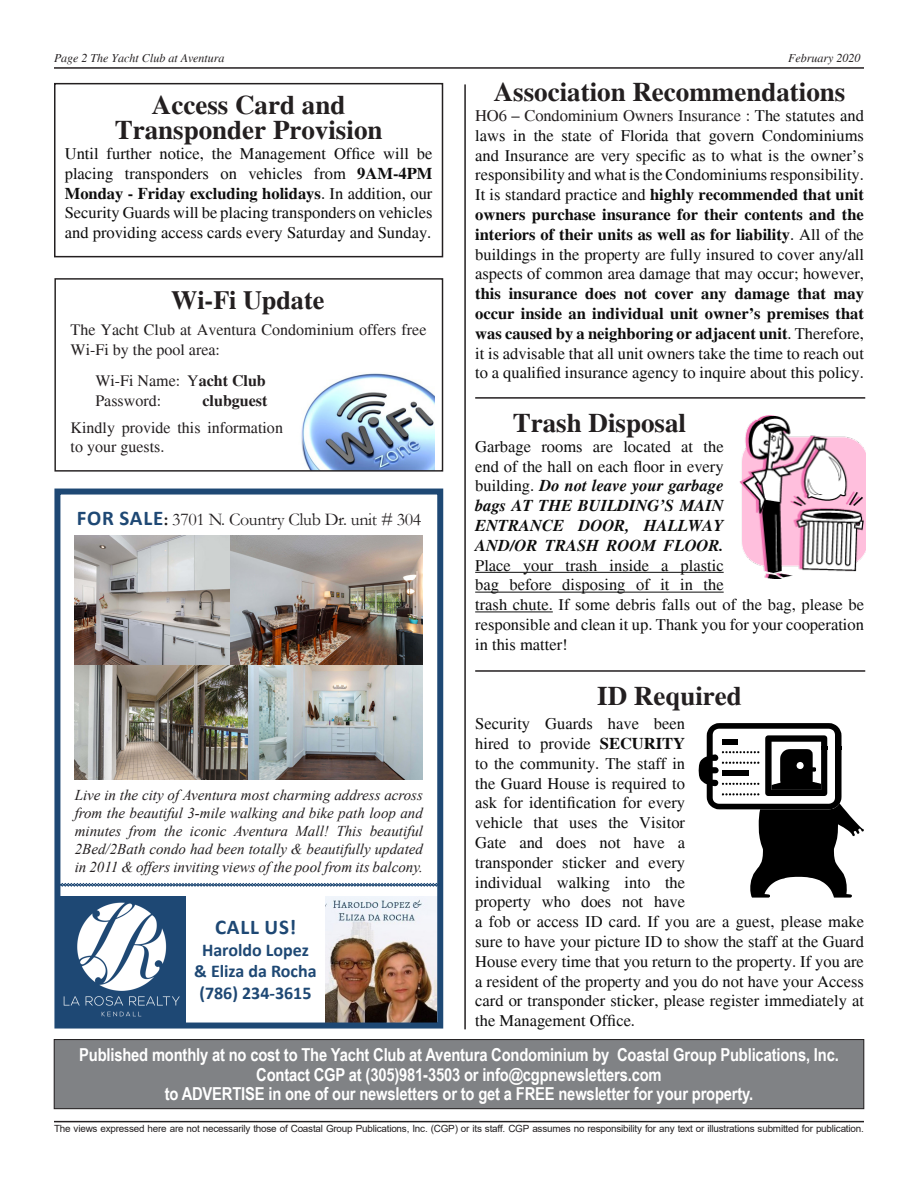
<style>
.page{position:relative;width:918px;height:1188px;background:#fff}
.page>*{position:absolute;margin:0;border:0;box-sizing:border-box;transform-origin:0 0}
.t1{font:700 27px "Times";color:#231f20}
.Body_Text{font:700 26.4px "Times";color:#231f20}
.t2{font:700 21px "Calibri";letter-spacing:.04em;color:#1e4874}
.t3{font:700 18px/21.6px "Calibri";color:#1e4874;text-align:center}
.t4{font:18px "Garamond";letter-spacing:-.02em;color:#231f20}
.t5{font:700 17.85px "Arial Narrow";letter-spacing:-.01em;color:#fff}
.t6{font:16.5px/19.8px "Times";color:#0d0d0d}
.t7{font:16.2px/19.4px "Times";color:#231f20}
.t8{font:700 16.2px "Times";color:#231f20}
.t9{font:italic 15px/18px "Times New Roman";color:#231f20;text-align:justify}
.t10{font:italic 12px "Times";color:#231f20}
.t11{font:9.9px "Arial";letter-spacing:-.02em;color:#231f20}
.s1{font-weight:700}
.s2{font-family:"Calibri";font-weight:700;font-size:21px;color:#1e4874}
.s3{color:#231f20}
.s4{font-weight:700;font-style:italic}
</style>
<div class="page">
<hr style="left:54px;top:67px;width:810px;height:2px;background:#231f20">
<hr style="left:54px;top:1121px;width:810px;height:1px;background:#231f20">
<svg style="left:699px;top:723px;width:165px;height:175px"></svg>
<hr style="left:475px;top:670px;width:390px;height:2px;background:#231f20">
<hr style="left:464px;top:84px;width:2px;height:945px;background:#231f20">
<hr style="left:475px;top:572px;width:249px;height:1px;background:#0d0d0d">
<hr style="left:475px;top:592px;width:249px;height:1px;background:#0d0d0d">
<hr style="left:475px;top:612px;width:78px;height:1px;background:#0d0d0d">
<img style="left:739px;top:415px;width:126px;height:163px">
<hr style="left:475px;top:397px;width:390px;height:2px;background:#231f20">
<div style="left:54px;top:1040px;width:810px;height:69px;background:#808285"></div>
<div style="left:54px;top:1039px;width:810px;height:70px;border:1px solid #231f20"></div>
<img style="left:301px;top:373px;width:134px;height:97px">
<div style="left:54px;top:278px;width:389px;height:194px;border:1px solid #231f20"></div>
<img style="left:326px;top:896px;width:110px;height:126px">
<img style="left:61px;top:896px;width:124px;height:126px">
<img style="left:75px;top:665px;width:348px;height:115px">
<img style="left:75px;top:535px;width:348px;height:130px">
<svg style="left:61px;top:883px;width:375px;height:4px"></svg>
<div style="left:54px;top:489px;width:389px;height:540px;border:6px solid #1e4874"></div>
<div style="left:54px;top:83px;width:389px;height:174px;border:2px solid #231f20"></div>
<p class="t10" style="left:54px;top:52px;width:172px">Page 2 The Yacht Club at Aventura</p>
<p class="t10" style="left:788px;top:52px;width:74px">February 2020</p>
<p class="t1" style="left:152px;top:89px;width:195px">Access Card and</p>
<p class="t1" style="left:115px;top:114px;width:269px">Transponder Provision</p>
<p class="t6" style="left:65px;top:144px;width:369px;text-align:justify">Until further notice, the Management Office will be placing transponders on vehicles from <span class="s1">9AM-4PM Monday - Friday excluding holidays</span>. In addition, our Security Guards will be placing transponders on vehicles and providing access cards every Saturday and Sunday.</p>
<p class="Body_Text" style="left:171px;top:285px;width:155px">Wi-Fi Update</p>
<p class="t7" style="left:71px;top:320px;width:357px">The Yacht Club at Aventura Condominium offers free<br>Wi-Fi by the pool area:</p>
<p class="t7" style="left:95px;top:372px;width:172px">Wi-Fi Name: Y<span class="s1">acht Club<br></span>Password:</p>
<p class="t8" style="left:203px;top:391px;width:66px">clubguest</p>
<p class="t7" style="left:71px;top:418px;width:214px">Kindly provide this information to your guests.</p>
<p class="t4" style="left:77px;top:507px;width:346px"><span class="s2">FOR SALE</span><span class="s1">:</span> 3701 N. Country Club Dr. unit # 304</p>
<p class="t9" style="left:75px;top:786px;width:350px">Live in the city of Aventura most charming address across from the beautiful 3-mile walking and bike path loop and minutes from the iconic Aventura Mall! This beautiful 2Bed/2Bath condo had been totally &amp; beautifully updated in 2011 &amp; offers inviting views of the pool from its balcony.</p>
<p class="t2" style="left:215px;top:912px;width:83px">CALL US!</p>
<p class="t3" style="left:194px;top:939px;width:124px">Haroldo Lopez &amp; Eliza da Rocha (786) 234-3615</p>
<p class="t1" style="left:494px;top:76px;width:353px">Association Recommendations</p>
<p class="t6" style="left:475px;top:106px;width:390px;text-align:justify"><span class="s3">HO6 – Condominium Owners Insurance :</span> The statutes and laws in the state of Florida that govern Condominiums and Insurance are very specific as to what is the owner’s responsibility and what is the Condominiums responsibility.<br>It is standard practice and <span class="s1">highly recommended that unit owners purchase insurance for their contents and the interiors of their units as well as for liability</span>. All of the buildings in the property are fully insured to cover any/all aspects of common area damage that may occur; however, <span class="s1">this insurance does not cover any damage that may occur inside an individual unit owner’s premises that was caused by a neighboring or adjacent unit</span>. Therefore, it is advisable that all unit owners take the time to reach out to a qualified insurance agency to inquire about this policy.</p>
<p class="t1" style="left:513px;top:407px;width:175px">Trash Disposal</p>
<p class="t6" style="left:475px;top:437px;width:390px">Garbage rooms are located at the<br>end of the hall on each floor in every<br>building. <span class="s4">Do not leave your garbage<br>bags AT THE BUILDING’S MAIN<br>ENTRANCE DOOR, HALLWAY<br>AND/OR TRASH ROOM FLOOR.<br></span>Place your trash inside a plastic<br>bag before disposing of it in the<br>trash chute. If some debris falls out of the bag, please be responsible and clean it up. Thank you for your cooperation in this matter!</p>
<p class="t1" style="left:597px;top:680px;width:146px">ID Required</p>
<p class="t6" style="left:475px;top:714px;width:390px">Security Guards have been<br>hired to provide <span class="s1">SECURITY<br></span>to the community. The staff in<br>the Guard House is required to<br>ask for identification for every<br>vehicle that uses the Visitor<br>Gate and does not have a<br>transponder sticker and every<br>individual walking into the<br>property who does not have<br>a fob or access ID card. If you are a guest, please make sure to have your picture ID to show the staff at the Guard House every time that you return to the property. If you are a resident of the property and you do not have your Access card or transponder sticker, please register immediately at the Management Office.</p>
<p class="t5" style="left:79px;top:1042px;width:761px">Published monthly at no cost to The Yacht Club at Aventura Condominium by Coastal Group Publications, Inc.</p>
<p class="t5" style="left:256px;top:1061px;width:407px">Contact CGP at (305)981-3503 or info@cgpnewsletters.com</p>
<p class="t5" style="left:165px;top:1080px;width:590px">to ADVERTISE in one of our newsletters or to get a FREE newsletter for your property.</p>
<p class="t11" style="left:54px;top:1122px;width:811px">The views expressed here are not necessarily those of Coastal Group Publications, Inc. (CGP) or its staff. CGP assumes no responsibility for any text or illustrations submitted for publication.</p>
</div>
